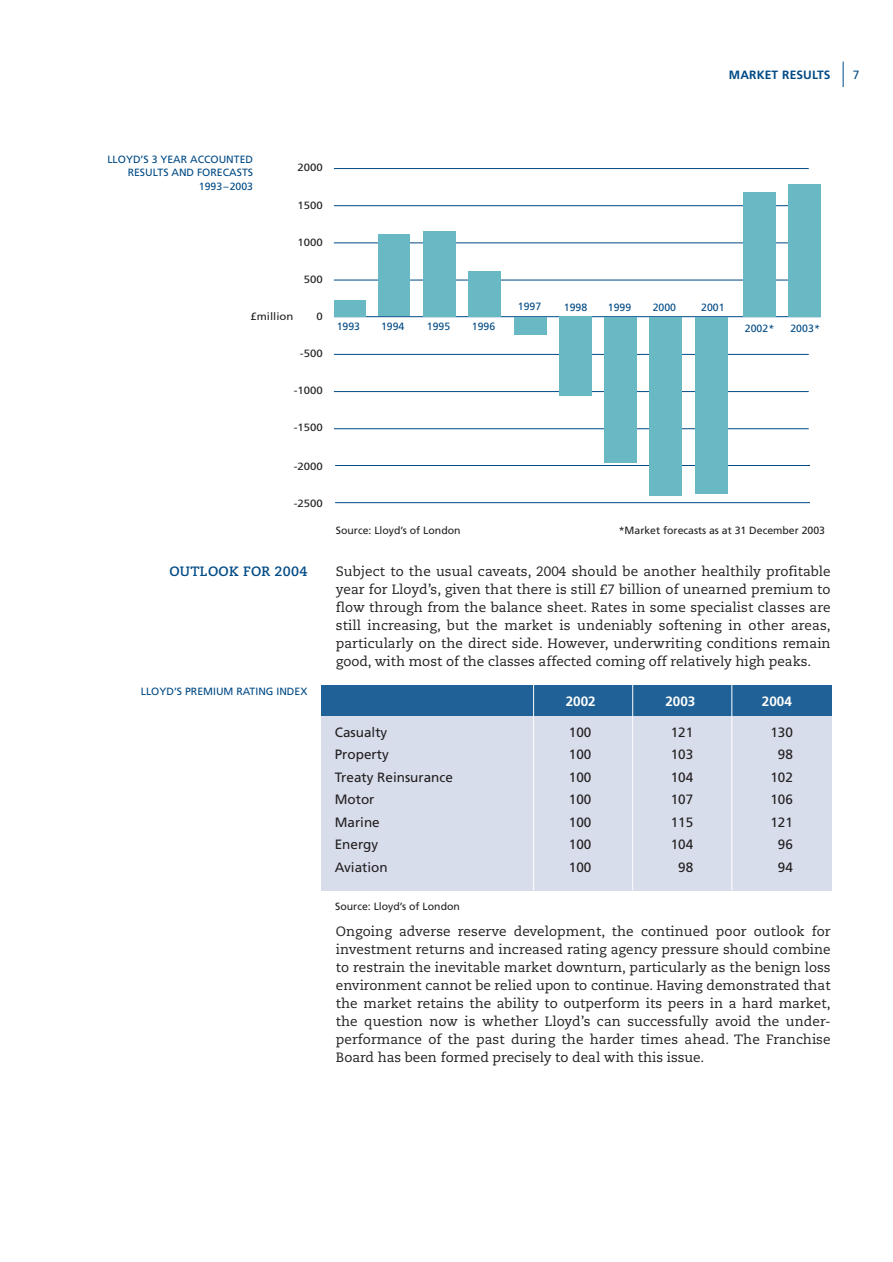
<style>
.page{position:relative;width:893px;height:1262px;background:#fff}
.page>*{position:absolute;margin:0;border:0;box-sizing:border-box;transform-origin:0 0}
.t1{font:13.5px/18px "Caecilia";color:#231f1f;text-align:justify}
.t2{font:13.5px "Frutiger";color:#231f1f}
.t3{font:700 13.5px "Caecilia";letter-spacing:.02em;color:#004a85}
.t4{font:700 13.5px "Frutiger";color:#fff}
.t5{font:700 12px "Frutiger";letter-spacing:.01em;color:#004a85}
.t6{font:12px "Frutiger";color:#004a85}
.t7{font:10.5px/13.5px "Frutiger";color:#004a85;text-align:right}
.t8{font:10.5px "Frutiger";color:#231f1f}
.t9{font:10.5px "Frutiger";color:#231f1f;scale:1.08 1}
.s1{font-style:italic}
</style>
<div class="page">
<svg style="left:842px;top:62px;width:1px;height:25px"></svg>
<hr style="left:334px;top:316px;width:486px;height:1px;background:#004a85">
<hr style="left:334px;top:205px;width:474px;height:1px;background:#004a85">
<hr style="left:334px;top:243px;width:474px;height:1px;background:#004a85">
<hr style="left:334px;top:280px;width:474px;height:1px;background:#004a85">
<hr style="left:334px;top:354px;width:474px;height:1px;background:#004a85">
<hr style="left:334px;top:391px;width:474px;height:1px;background:#004a85">
<hr style="left:334px;top:428px;width:474px;height:1px;background:#004a85">
<hr style="left:334px;top:168px;width:474px;height:1px;background:#004a85">
<hr style="left:335px;top:465px;width:475px;height:1px;background:#004a85">
<hr style="left:335px;top:502px;width:475px;height:1px;background:#004a85">
<div style="left:743px;top:192px;width:33px;height:124px;background:#69b9c5"></div>
<div style="left:604px;top:317px;width:32px;height:145px;background:#69b9c5"></div>
<div style="left:560px;top:317px;width:32px;height:79px;background:#69b9c5"></div>
<div style="left:514px;top:317px;width:32px;height:17px;background:#69b9c5"></div>
<div style="left:468px;top:271px;width:32px;height:45px;background:#69b9c5"></div>
<div style="left:423px;top:231px;width:33px;height:85px;background:#69b9c5"></div>
<div style="left:378px;top:234px;width:32px;height:82px;background:#69b9c5"></div>
<div style="left:788px;top:184px;width:32px;height:132px;background:#69b9c5"></div>
<div style="left:696px;top:317px;width:32px;height:177px;background:#69b9c5"></div>
<div style="left:650px;top:317px;width:32px;height:178px;background:#69b9c5"></div>
<div style="left:334px;top:300px;width:31px;height:16px;background:#69b9c5"></div>
<div style="left:321px;top:685px;width:511px;height:206px;background:#d8ddec"></div>
<div style="left:321px;top:685px;width:511px;height:31px;background:#206297"></div>
<hr style="left:533px;top:684px;width:1px;height:206px;background:#fff">
<hr style="left:632px;top:684px;width:1px;height:206px;background:#fff">
<hr style="left:731px;top:684px;width:1px;height:206px;background:#fff">
<p class="t5" style="left:729px;top:70px;width:103px">MARKET RESULTS</p>
<p class="t6" style="left:852px;top:70px;width:8px">7</p>
<p class="t7" style="left:107px;top:153px;width:147px">LLOYD’S 3 YEAR ACCOUNTED<br>RESULTS AND FORECASTS<br>1993–2003</p>
<p class="t9" style="left:297px;top:163px;width:25px">2000</p>
<p class="t9" style="left:297px;top:201px;width:25px">1500</p>
<p class="t9" style="left:297px;top:238px;width:25px">1000</p>
<p class="t9" style="left:304px;top:275px;width:19px">500</p>
<p class="t9" style="left:250px;top:312px;width:41px">£million</p>
<p class="t9" style="left:316px;top:312px;width:7px">0</p>
<p class="t9" style="left:300px;top:349px;width:23px">-500</p>
<p class="t9" style="left:294px;top:386px;width:28px">-1000</p>
<p class="t9" style="left:294px;top:422px;width:28px">-1500</p>
<p class="t9" style="left:294px;top:462px;width:28px">-2000</p>
<p class="t9" style="left:294px;top:498px;width:28px">-2500</p>
<p class="t7" style="left:336px;top:320px;width:25px">1993</p>
<p class="t7" style="left:427px;top:320px;width:25px">1995</p>
<p class="t7" style="left:472px;top:320px;width:25px">1996</p>
<p class="t7" style="left:381px;top:320px;width:25px">1994</p>
<p class="t8" style="left:336px;top:526px;width:126px">Source: Lloyd’s of London</p>
<p class="t7" style="left:518px;top:301px;width:25px">1997</p>
<p class="t7" style="left:564px;top:301px;width:25px">1998</p>
<p class="t7" style="left:607px;top:301px;width:25px">1999</p>
<p class="t7" style="left:652px;top:301px;width:25px">2000</p>
<p class="t7" style="left:701px;top:301px;width:25px">2001</p>
<p class="t7" style="left:744px;top:323px;width:31px">2002<span class="s1">*</span></p>
<p class="t7" style="left:790px;top:323px;width:31px">2003<span class="s1">*</span></p>
<p class="t8" style="left:618px;top:526px;width:208px">*Market forecasts as at 31 December 2003</p>
<p class="t3" style="left:169px;top:566px;width:139px">OUTLOOK FOR 2004</p>
<p class="t1" style="left:336px;top:564px;width:496px">Subject to the usual caveats, 2004 should be another healthily profitable year for Lloyd’s, given that there is still £7 billion of unearned premium to flow through from the balance sheet. Rates in some specialist classes are still increasing, but the market is undeniably softening in other areas, particularly on the direct side. However, underwriting conditions remain good, with most of the classes affected coming off relatively high peaks.</p>
<p class="t7" style="left:141px;top:685px;width:168px">LLOYD’S PREMIUM RATING INDEX</p>
<p class="t4" style="left:565px;top:695px;width:32px">2002</p>
<p class="t4" style="left:665px;top:695px;width:32px">2003</p>
<p class="t4" style="left:761px;top:695px;width:32px">2004</p>
<p class="t2" style="left:335px;top:726px;width:54px">Casualty</p>
<p class="t2" style="left:569px;top:726px;width:24px">100</p>
<p class="t2" style="left:670px;top:726px;width:24px">121</p>
<p class="t2" style="left:770px;top:726px;width:24px">130</p>
<p class="t2" style="left:335px;top:749px;width:56px">Property</p>
<p class="t2" style="left:569px;top:749px;width:24px">100</p>
<p class="t2" style="left:670px;top:749px;width:24px">103</p>
<p class="t2" style="left:778px;top:749px;width:17px">98</p>
<p class="t2" style="left:335px;top:771px;width:120px">Treaty Reinsurance</p>
<p class="t2" style="left:569px;top:771px;width:24px">100</p>
<p class="t2" style="left:670px;top:771px;width:24px">104</p>
<p class="t2" style="left:770px;top:771px;width:24px">102</p>
<p class="t2" style="left:335px;top:794px;width:41px">Motor</p>
<p class="t2" style="left:569px;top:794px;width:24px">100</p>
<p class="t2" style="left:670px;top:794px;width:24px">107</p>
<p class="t2" style="left:770px;top:794px;width:24px">106</p>
<p class="t2" style="left:335px;top:816px;width:47px">Marine</p>
<p class="t2" style="left:569px;top:816px;width:24px">100</p>
<p class="t2" style="left:670px;top:816px;width:24px">115</p>
<p class="t2" style="left:770px;top:816px;width:24px">121</p>
<p class="t2" style="left:335px;top:839px;width:45px">Energy</p>
<p class="t2" style="left:569px;top:839px;width:24px">100</p>
<p class="t2" style="left:670px;top:839px;width:24px">104</p>
<p class="t2" style="left:778px;top:839px;width:17px">96</p>
<p class="t2" style="left:335px;top:861px;width:54px">Aviation</p>
<p class="t2" style="left:569px;top:861px;width:24px">100</p>
<p class="t2" style="left:678px;top:861px;width:17px">98</p>
<p class="t2" style="left:778px;top:861px;width:17px">94</p>
<p class="t8" style="left:335px;top:902px;width:126px">Source: Lloyd’s of London</p>
<p class="t1" style="left:336px;top:924px;width:496px">Ongoing adverse reserve development, the continued poor outlook for investment returns and increased rating agency pressure should combine to restrain the inevitable market downturn, particularly as the benign loss environment cannot be relied upon to continue. Having demonstrated that the market retains the ability to outperform its peers in a hard market, the question now is whether Lloyd’s can successfully avoid the under&shy;performance of the past during the harder times ahead. The Franchise Board has been formed precisely to deal with this issue.</p>
</div>
